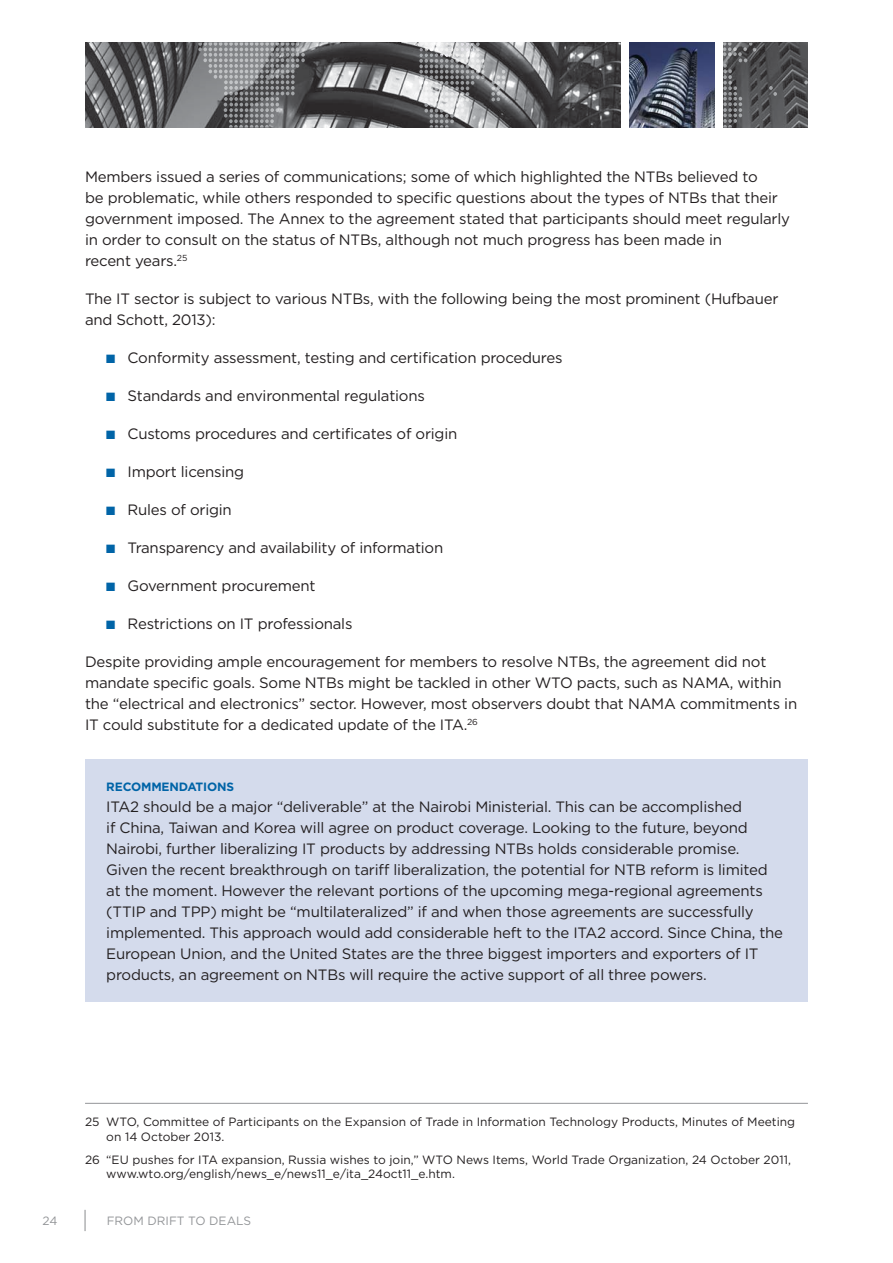
<style>
.page{position:relative;width:893px;height:1263px;background:#fff}
.page>*{position:absolute;margin:0;border:0;box-sizing:border-box;transform-origin:0 0}
.t1{font:15px/21px "Gotham";letter-spacing:-.015em;color:#231f20}
.t2{font:12px/14.4px "Gotham";color:#231f20}
.t3{font:12px "Gotham";color:#939598}
.t4{font:700 12px "Gotham";letter-spacing:-.015em;color:#0064a7}
</style>
<div class="page">
<svg style="left:85px;top:1210px;width:1px;height:21px"></svg>
<img style="left:85px;top:43px;width:723px;height:85px">
<svg style="left:491px;top:70px;width:14px;height:31px"></svg>
<svg style="left:804px;top:80px;width:4px;height:4px"></svg>
<svg style="left:769px;top:86px;width:8px;height:10px"></svg>
<svg style="left:723px;top:43px;width:33px;height:85px;background:#5f5f61"></svg>
<svg style="left:414px;top:43px;width:71px;height:85px;background:#8e8f90"></svg>
<svg style="left:198px;top:43px;width:107px;height:85px;background:#7b7d7f"></svg>
<img style="left:419px;top:43px;width:55px;height:14px">
<div style="left:621px;top:40px;width:8px;height:90px;background:#fff"></div>
<div style="left:714px;top:40px;width:9px;height:90px;background:#fff"></div>
<img style="left:629px;top:43px;width:85px;height:85px">
<div style="left:85px;top:760px;width:723px;height:242px;background:#d4dbec"></div>
<hr style="left:85px;top:1103px;width:723px;height:1px;background:#939598">
<p class="t1" style="left:85px;top:167px;width:706px">Members issued a series of communications; some of which highlighted the NTBs believed to<br>be problematic, while others responded to specific questions about the types of NTBs that their government imposed. The Annex to the agreement stated that participants should meet regularly in order to consult on the status of NTBs, although not much progress has been made in<br>recent years.<sup>25</sup></p>
<p class="t1" style="left:85px;top:289px;width:695px">The IT sector is subject to various NTBs, with the following being the most prominent (Hufbauer and Schott, 2013):</p>
<p class="t1" style="left:128px;top:348px;width:436px">Conformity assessment, testing and certification procedures</p>
<p class="t1" style="left:128px;top:386px;width:299px">Standards and environmental regulations</p>
<p class="t1" style="left:128px;top:424px;width:331px">Customs procedures and certificates of origin</p>
<p class="t1" style="left:128px;top:462px;width:118px">Import licensing</p>
<p class="t1" style="left:128px;top:500px;width:106px">Rules of origin</p>
<p class="t1" style="left:128px;top:538px;width:317px">Transparency and availability of information</p>
<p class="t1" style="left:128px;top:576px;width:190px">Government procurement</p>
<p class="t1" style="left:128px;top:614px;width:226px">Restrictions on IT professionals</p>
<p class="t1" style="left:85px;top:652px;width:714px">Despite providing ample encouragement for members to resolve NTBs, the agreement did not mandate specific goals. Some NTBs might be tackled in other WTO pacts, such as NAMA, within the “electrical and electronics” sector. However, most observers doubt that NAMA commitments in IT could substitute for a dedicated update of the ITA.<sup>26</sup></p>
<p class="t4" style="left:106px;top:781px;width:129px">RECOMMENDATIONS</p>
<p class="t1" style="left:106px;top:797px;width:678px">ITA2 should be a major “deliverable” at the Nairobi Ministerial. This can be accomplished<br>if China, Taiwan and Korea will agree on product coverage. Looking to the future, beyond Nairobi, further liberalizing IT products by addressing NTBs holds considerable promise.<br>Given the recent breakthrough on tariff liberalization, the potential for NTB reform is limited at the moment. However the relevant portions of the upcoming mega-regional agreements (TTIP and TPP) might be “multilateralized” if and when those agreements are successfully implemented. This approach would add considerable heft to the ITA2 accord. Since China, the European Union, and the United States are the three biggest importers and exporters of IT products, an agreement on NTBs will require the active support of all three powers.</p>
<p class="t2" style="left:106px;top:1116px;width:690px;text-indent:-21px">25 WTO, Committee of Participants on the Expansion of Trade in Information Technology Products, Minutes of Meeting on 14 October 2013.</p>
<p class="t2" style="left:106px;top:1153px;width:686px;text-indent:-21px">26 “EU pushes for ITA expansion, Russia wishes to join,” WTO News Items, World Trade Organization, 24 October 2011, www.wto.org/english/news_e/news11_e/ita_24oct11_e.htm.</p>
<p class="t3" style="left:43px;top:1215px;width:16px">24</p>
<p class="t3" style="left:107px;top:1215px;width:146px">FROM DRIFT TO DEALS</p>
</div>
